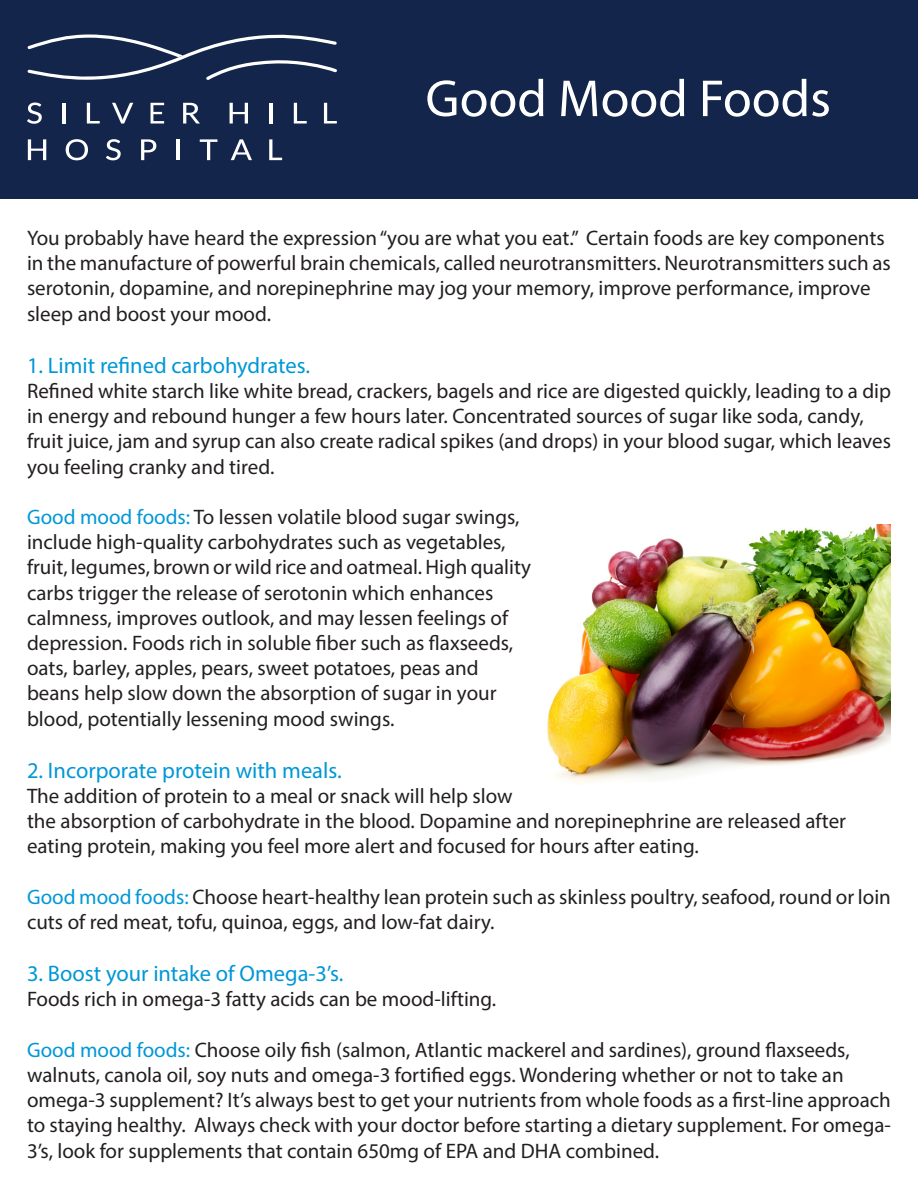
<style>
.page{position:relative;width:918px;height:1188px;background:#fff}
.page>*{position:absolute;margin:0;border:0;box-sizing:border-box;transform-origin:0 0}
.t1{font:52.5px "Myriad Pro";color:#fff}
.t2{font:22.5px "Myriad Pro";color:#0097d6}
.t3{font:21px/25.2px "Myriad Pro";color:#231f20}
.s1{color:#0097d6}
</style>
<div class="page">
<div style="left:0;top:0;width:918px;height:199px;background:#13254a"></div>
<img style="left:547px;top:525px;width:344px;height:258px">
<svg style="left:27px;top:103px;width:15px;height:21px"></svg>
<hr style="left:62px;top:103px;width:3px;height:21px;background:#fff">
<svg style="left:87px;top:103px;width:13px;height:21px"></svg>
<svg style="left:112px;top:103px;width:21px;height:21px"></svg>
<svg style="left:151px;top:103px;width:13px;height:21px"></svg>
<svg style="left:183px;top:103px;width:17px;height:21px"></svg>
<svg style="left:230px;top:103px;width:18px;height:21px"></svg>
<hr style="left:269px;top:103px;width:3px;height:21px;background:#fff">
<svg style="left:294px;top:103px;width:13px;height:21px"></svg>
<svg style="left:324px;top:103px;width:13px;height:21px"></svg>
<svg style="left:28px;top:139px;width:18px;height:21px"></svg>
<svg style="left:66px;top:139px;width:22px;height:21px"></svg>
<svg style="left:106px;top:139px;width:15px;height:21px"></svg>
<svg style="left:141px;top:139px;width:15px;height:21px"></svg>
<hr style="left:177px;top:139px;width:3px;height:21px;background:#fff">
<svg style="left:200px;top:139px;width:17px;height:21px"></svg>
<svg style="left:231px;top:139px;width:21px;height:21px"></svg>
<svg style="left:269px;top:139px;width:13px;height:21px"></svg>
<svg style="left:27px;top:34px;width:310px;height:46px"></svg>
<p class="t1" style="left:426px;top:66px;width:407px">Good Mood Foods</p>
<p class="t3" style="left:27px;top:225px;width:865px">You probably have heard the expression “you are what you eat.” Certain foods are key components in the manufacture of powerful brain chemicals, called neurotransmitters. Neurotransmitters such as serotonin, dopamine, and norepinephrine may jog your memory, improve performance, improve sleep and boost your mood.</p>
<p class="t2" style="left:27px;top:351px;width:285px">1. Limit refined carbohydrates.</p>
<p class="t3" style="left:27px;top:378px;width:866px">Refined white starch like white bread, crackers, bagels and rice are digested quickly, leading to a dip in energy and rebound hunger a few hours later. Concentrated sources of sugar like soda, candy, fruit juice, jam and syrup can also create radical spikes (and drops) in your blood sugar, which leaves you feeling cranky and tired.</p>
<p class="t3" style="left:27px;top:504px;width:506px"><span class="s1">Good mood foods:</span> To lessen volatile blood sugar swings, include high-quality carbohydrates such as vegetables, fruit, legumes, brown or wild rice and oatmeal. High quality carbs trigger the release of serotonin which enhances calmness, improves outlook, and may lessen feelings of depression. Foods rich in soluble fiber such as flaxseeds, oats, barley, apples, pears, sweet potatoes, peas and beans help slow down the absorption of sugar in your blood, potentially lessening mood swings.</p>
<p class="t2" style="left:27px;top:756px;width:316px">2. Incorporate protein with meals.</p>
<p class="t3" style="left:27px;top:783px;width:821px">The addition of protein to a meal or snack will help slow<br>the absorption of carbohydrate in the blood. Dopamine and norepinephrine are released after eating protein, making you feel more alert and focused for hours after eating.</p>
<p class="t3" style="left:27px;top:884px;width:865px"><span class="s1">Good mood foods:</span> Choose heart-healthy lean protein such as skinless poultry, seafood, round or loin cuts of red meat, tofu, quinoa, eggs, and low-fat dairy.</p>
<p class="t2" style="left:27px;top:960px;width:318px">3. Boost your intake of Omega-3’s.</p>
<p class="t3" style="left:27px;top:986px;width:471px">Foods rich in omega-3 fatty acids can be mood-lifting.</p>
<p class="t3" style="left:27px;top:1037px;width:866px"><span class="s1">Good mood foods:</span> Choose oily fish (salmon, Atlantic mackerel and sardines), ground flaxseeds, walnuts, canola oil, soy nuts and omega-3 fortified eggs. Wondering whether or not to take an omega-3 supplement? It’s always best to get your nutrients from whole foods as a first-line approach to staying healthy. Always check with your doctor before starting a dietary supplement. For omega-3’s, look for supplements that contain 650mg of EPA and DHA combined.</p>
</div>
